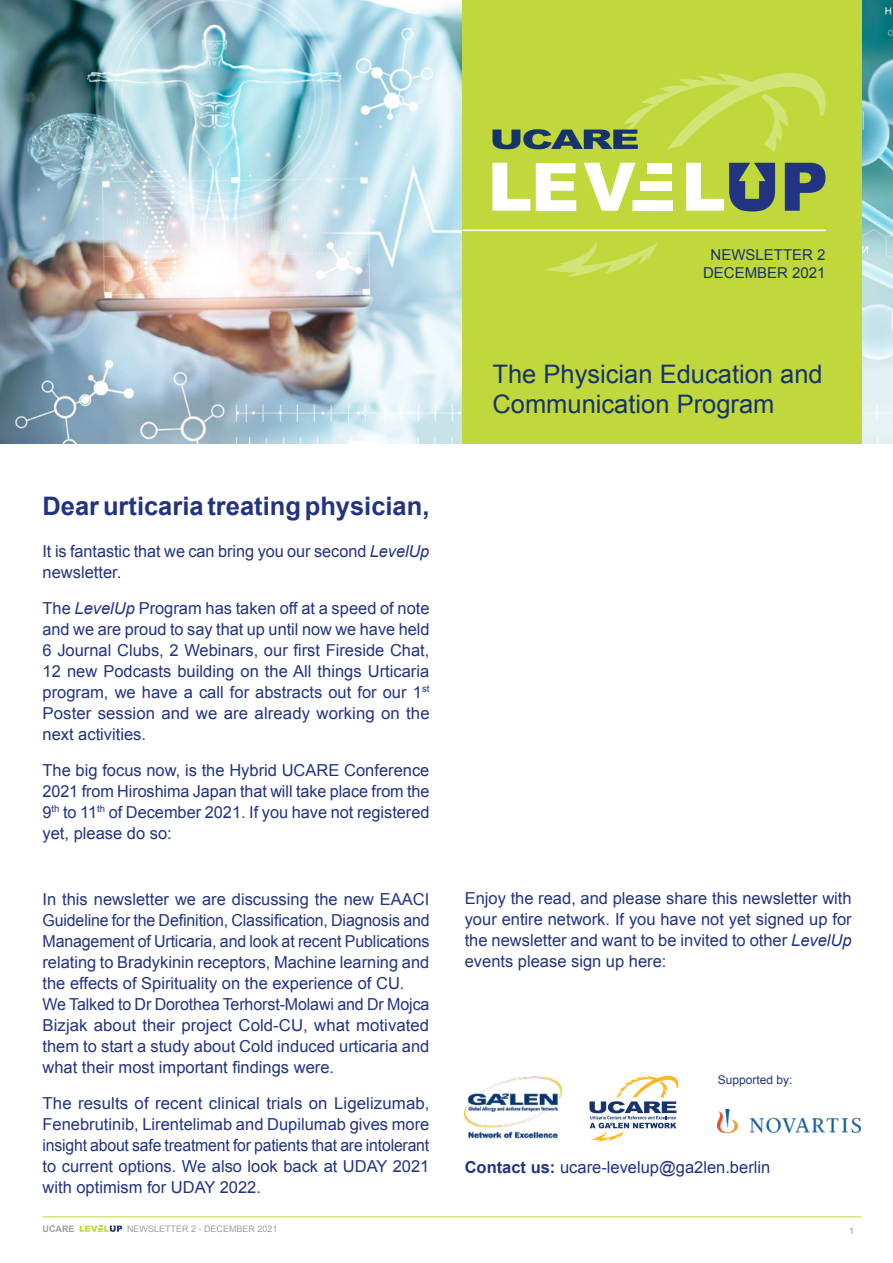
<style>
.page{position:relative;width:893px;height:1263px;background:#fff}
.page>*{position:absolute;margin:0;border:0;box-sizing:border-box;transform-origin:0 0}
.t1{font:25.5px/30.6px "Arial";color:#17336b}
.t2{font:700 25.5px "Arial";color:#223382}
.t3{font:16.5px/21px "Arial";color:#223382;text-align:justify}
.t4{font:15px/18px "Arial";color:#17336b;text-align:center}
.t5{font:12px "Arial";color:#223382}
.t6{font:9px "Arial";color:#9d9e9e}
.t7{font:700 9px "Arial";color:#9d9e9e}
.t8{font:9px "Arial";color:#8c88b8}
.s1{font-style:italic}
.s2{font-weight:700}
</style>
<div class="page">
<hr style="left:43px;top:1216px;width:819px;height:1px;background:#c0d83b">
<svg style="left:80px;top:1225px;width:42px;height:7px"></svg>
<img style="left:0;top:0;width:893px;height:444px">
<div style="left:463px;top:0;width:399px;height:444px;background:#c0d83b"></div>
<svg style="left:492px;top:163px;width:38px;height:48px"></svg>
<svg style="left:584px;top:163px;width:52px;height:48px"></svg>
<svg style="left:785px;top:163px;width:40px;height:48px"></svg>
<svg style="left:686px;top:163px;width:89px;height:48px"></svg>
<svg style="left:536px;top:163px;width:40px;height:48px"></svg>
<div style="left:640px;top:181px;width:32px;height:10px;background:#fff"></div>
<div style="left:632px;top:200px;width:41px;height:11px;background:#fff"></div>
<div style="left:648px;top:163px;width:24px;height:10px;background:#fff"></div>
<hr style="left:463px;top:230px;width:362px;height:1px;background:#fff">
<svg style="left:545px;top:241px;width:112px;height:36px"></svg>
<svg style="left:492px;top:73px;width:334px;height:79px"></svg>
<svg style="left:589px;top:1076px;width:90px;height:65px"></svg>
<img style="left:465px;top:1076px;width:96px;height:63px">
<img style="left:718px;top:1109px;width:142px;height:23px">
<p class="t4" style="left:703px;top:246px;width:124px">NEWSLETTER 2<br>DECEMBER 2021</p>
<h1 class="t2" style="left:43px;top:489px;width:388px">Dear urticaria treating physician,</h1>
<p class="t3" style="left:43px;top:541px;width:388px">It is fantastic that we can bring you our second <span class="s1">LevelUp </span>newsletter.</p>
<p class="t3" style="left:43px;top:598px;width:389px">The <span class="s1">LevelUp</span> Program has taken off at a speed of note and we are proud to say that up until now we have held 6 Journal Clubs, 2 Webinars, our first Fireside Chat, 12 new Podcasts building on the All things Urticaria program, we have a call for abstracts out for our 1<sup>st </sup>Poster session and we are already working on the next activities.</p>
<p class="t3" style="left:43px;top:760px;width:389px">The big focus now, is the Hybrid UCARE Conference 2021 from Hiroshima Japan that will take place from the 9<sup>th</sup> to 11<sup>th</sup> of December 2021. If you have not registered yet, please do so:</p>
<p class="t3" style="left:43px;top:889px;width:389px;text-align:left">In this newsletter we are discussing the new EAACI Guideline for the Definition, Classification, Diagnosis and Management of Urticaria, and look at recent Publications relating to Bradykinin receptors, Machine learning and the effects of Spirituality on the experience of CU.<br>We Talked to Dr Dorothea Terhorst-Molawi and Dr Mojca Bizjak about their project Cold-CU, what motivated them to start a study about Cold induced urticaria and what their most important findings were.</p>
<p class="t3" style="left:43px;top:1093px;width:389px">The results of recent clinical trials on Ligelizumab, Fenebrutinib, Lirentelimab and Dupilumab gives more insight about safe treatment for patients that are intolerant to current options. We also look back at UDAY 2021 with optimism for UDAY 2022.</p>
<h1 class="t1" style="left:492px;top:359px;width:332px">The Physician Education and<br>Communication Program</h1>
<p class="t3" style="left:465px;top:888px;width:388px">Enjoy the read, and please share this newsletter with your entire network. If you have not yet signed up for the newsletter and want to be invited to other <span class="s1">LevelUp </span>events please sign up here:</p>
<p class="t5" style="left:718px;top:1072px;width:76px">Supported by:</p>
<p class="t3" style="left:465px;top:1157px;width:307px"><span class="s2">Contact us:</span> ucare-levelup@ga2len.berlin</p>
<p class="t7" style="left:43px;top:1223px;width:33px">UCARE</p>
<p class="t6" style="left:127px;top:1223px;width:152px">NEWSLETTER 2 - DECEMBER 2021</p>
<p class="t8" style="left:849px;top:1225px;width:7px">1</p>
</div>
